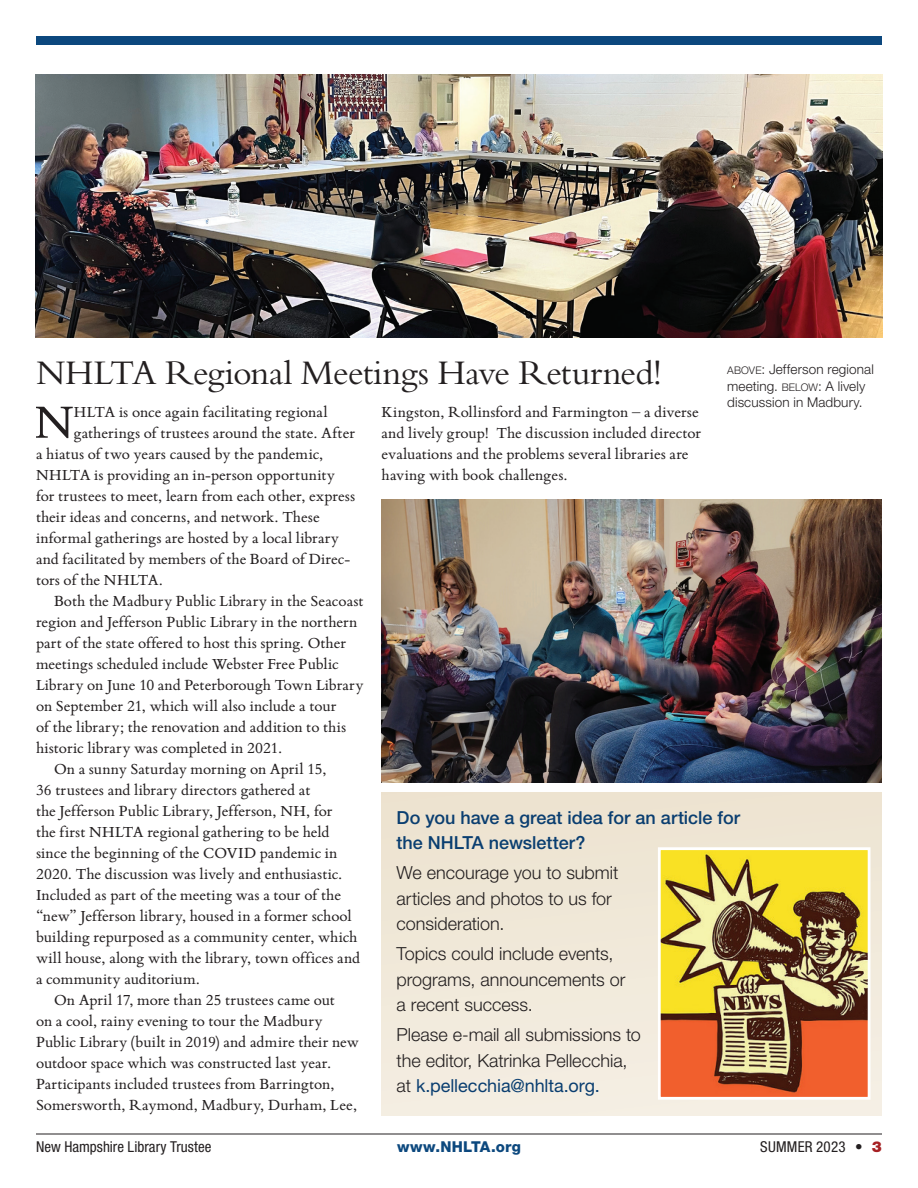
<style>
.page{position:relative;width:918px;height:1188px;background:#fff}
.page>*{position:absolute;margin:0;border:0;box-sizing:border-box;transform-origin:0 0}
.t1{font:51.15px "Bembo Book MT Std";color:#231f20}
.t2{font:36px "Bembo Std";letter-spacing:-.02em;color:#231f20}
.t3{font:300 18px/25.5px "Helvetica Neue LT Std";color:#231f20}
.t4{font:500 18px/25.5px "Helvetica Neue LT Std";color:#0a3e70}
.t5{font:16.5px/21px "Bembo Book MT Std";color:#231f20}
.t6{font:condensed 15px "Helvetica Neue LT Std";letter-spacing:.005em;color:#231f20}
.t7{font:800 15px "Helvetica Neue LT Std";letter-spacing:.02em;color:#0c487e}
.t8{font:300 13.5px/16.5px "Helvetica Neue LT Std";letter-spacing:.01em;color:#231f20}
.s1{font-size:10.5px}
.s2{font-style:inherit}
.s3{font-weight:400;color:#0a3e70}
.s4{font-weight:800;font-stretch:normal}
.s5{font-weight:900;font-stretch:normal;color:#a62023}
</style>
<div class="page">
<hr style="left:36px;top:1134px;width:846px;height:1px;background:#231f20">
<div style="left:36px;top:36px;width:846px;height:9px;background:#0c487e"></div>
<img style="left:382px;top:500px;width:500px;height:283px">
<img style="left:36px;top:74px;width:846px;height:264px">
<div style="left:382px;top:792px;width:500px;height:324px;background:#f0e8d8"></div>
<img style="left:662px;top:851px;width:205px;height:245px">
<div style="left:658px;top:847px;width:213px;height:253px;border:3px solid #fff"></div>
<h2 class="t2" style="left:36px;top:352px;width:628px">NHLTA Regional Meetings Have Returned!</h2>
<h1 class="t1" style="left:34px;top:388px;width:41px">N</h1>
<p class="t5" style="left:74px;top:400px;width:255px">HLTA is once again facilitating regional</p>
<p class="t8" style="left:727px;top:361px;width:148px"><span class="s1">ABOVE</span><span class="s2">:</span> Jefferson regional meeting. <span class="s1">BELOW</span>: A lively discussion in Madbury.</p>
<p class="t5" style="left:382px;top:401px;width:321px">Kingston, Rollinsford and Farmington – a diverse and lively group! The discussion included director evaluations and the problems several libraries are having with book challenges.</p>
<p class="t5" style="left:74px;top:421px;width:283px">gatherings of trustees around the state. After</p>
<p class="t5" style="left:36px;top:442px;width:289px">a hiatus of two years caused by the pandemic,</p>
<p class="t5" style="left:36px;top:463px;width:301px">NHLTA is providing an in-person opportunity</p>
<p class="t5" style="left:36px;top:484px;width:321px">for trustees to meet, learn from each other, express</p>
<p class="t5" style="left:36px;top:505px;width:285px">their ideas and concerns, and network. These</p>
<p class="t5" style="left:36px;top:526px;width:305px">informal gatherings are hosted by a local library</p>
<p class="t5" style="left:36px;top:547px;width:316px">and facilitated by members of the Board of Direc-</p>
<p class="t5" style="left:36px;top:568px;width:128px">tors of the NHLTA.</p>
<p class="t5" style="left:54px;top:589px;width:311px">Both the Madbury Public Library in the Seacoast</p>
<p class="t5" style="left:36px;top:610px;width:323px">region and Jefferson Public Library in the northern</p>
<p class="t5" style="left:36px;top:631px;width:312px">part of the state offered to host this spring. Other</p>
<p class="t5" style="left:36px;top:652px;width:304px">meetings scheduled include Webster Free Public</p>
<p class="t5" style="left:36px;top:673px;width:329px">Library on June 10 and Peterborough Town Library</p>
<p class="t5" style="left:36px;top:694px;width:302px">on September 21, which will also include a tour</p>
<p class="t5" style="left:36px;top:715px;width:312px">of the library; the renovation and addition to this</p>
<p class="t5" style="left:36px;top:736px;width:248px">historic library was completed in 2021.</p>
<p class="t5" style="left:54px;top:757px;width:274px">On a sunny Saturday morning on April 15,</p>
<p class="t5" style="left:36px;top:778px;width:276px">36 trustees and library directors gathered at</p>
<p class="t5" style="left:36px;top:799px;width:298px">the Jefferson Public Library, Jefferson, NH, for</p>
<p class="t5" style="left:36px;top:820px;width:295px">the first NHLTA regional gathering to be held</p>
<p class="t5" style="left:36px;top:842px;width:303px">since the beginning of the COVID pandemic in</p>
<p class="t5" style="left:36px;top:863px;width:308px">2020. The discussion was lively and enthusiastic.</p>
<p class="t5" style="left:36px;top:884px;width:307px">Included as part of the meeting was a tour of the</p>
<p class="t5" style="left:36px;top:905px;width:317px">“new” Jefferson library, housed in a former school</p>
<p class="t5" style="left:36px;top:926px;width:323px">building repurposed as a community center, which</p>
<p class="t5" style="left:36px;top:947px;width:326px">will house, along with the library, town offices and</p>
<p class="t5" style="left:36px;top:968px;width:165px">a community auditorium.</p>
<p class="t5" style="left:54px;top:989px;width:283px">On April 17, more than 25 trustees came out</p>
<p class="t5" style="left:36px;top:1010px;width:288px">on a cool, rainy evening to tour the Madbury</p>
<p class="t5" style="left:36px;top:1031px;width:324px">Public Library (built in 2019) and admire their new</p>
<p class="t5" style="left:36px;top:1052px;width:297px">outdoor space which was constructed last year.</p>
<p class="t5" style="left:36px;top:1073px;width:300px">Participants included trustees from Barrington,</p>
<p class="t5" style="left:36px;top:1094px;width:323px">Somersworth, Raymond, Madbury, Durham, Lee,</p>
<p class="t4" style="left:397px;top:805px;width:345px">Do you have a great idea for an article for the NHLTA newsletter?</p>
<p class="t3" style="left:397px;top:860px;width:223px">We encourage you to submit articles and photos to us for consideration.</p>
<p class="t3" style="left:397px;top:941px;width:230px">Topics could include events, programs, announcements or a recent success.</p>
<p class="t3" style="left:397px;top:1022px;width:246px">Please e-mail all submissions to the editor, Katrinka Pellecchia, at <span class="s3">k.pellecchia@nhlta.org.</span></p>
<p class="t6" style="left:36px;top:1138px;width:177px">New Hampshire Library Trustee</p>
<p class="t7" style="left:397px;top:1138px;width:125px">www.NHLTA.org</p>
<p class="t6" style="left:760px;top:1138px;width:123px">SUMMER 2023 <span class="s4">•</span> <span class="s5">3</span></p>
</div>
